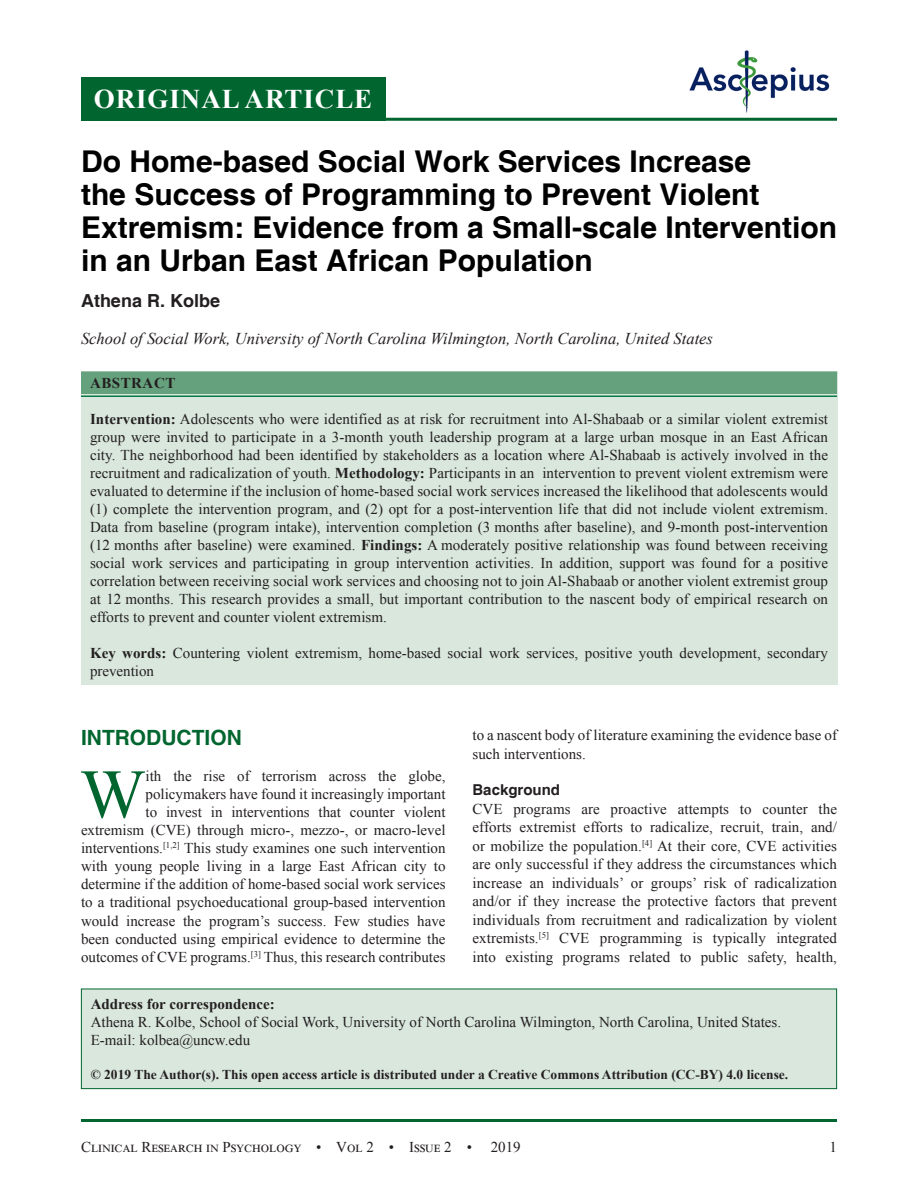
<style>
.page{position:relative;width:918px;height:1188px;background:#fff}
.page>*{position:absolute;margin:0;border:0;box-sizing:border-box;transform-origin:0 0}
.DROP_CAP_TX{font:69.3px "Times New Roman";color:#00652e}
.AT{font:700 30px/33px "Helvetica";color:#000}
.AH{font:700 27px "Times New Roman";letter-spacing:.035em;color:#fff}
.t1{font:700 21px "Helvetica";color:#00652e}
.AU{font:700 18px "Helvetica";color:#231f20}
.AFF{font:italic 16.5px "Times New Roman";color:#231f20}
.ABS{font:15px/18px "Times New Roman";letter-spacing:.005em;color:#231f20;text-align:justify}
.DROP_CAP_TX-2{font:15px/18px "Times New Roman";color:#231f20;text-align:right}
.TX{font:15px/18.5px "Times New Roman";letter-spacing:.005em;color:#231f20;text-align:justify}
.ADD{font:15px/18px "Times New Roman";color:#231f20}
.KWD{font:15px/18px "Times New Roman";color:#231f20}
.t2{font:700 15px "Helvetica";color:#231f20}
.ABSH{font:700 15px "Times New Roman";letter-spacing:.035em;color:#231f20}
.CR{font:700 13.5px "Times New Roman";color:#231f20}
.s1{font-weight:700}
</style>
<div class="page">
<hr style="left:81px;top:1119px;width:756px;height:3px;background:#00652e">
<img style="left:689px;top:50px;width:141px;height:63px">
<div style="left:81px;top:77px;width:304px;height:44px;background:#00652e"></div>
<hr style="left:81px;top:118px;width:756px;height:3px;background:#00652e">
<div style="left:81px;top:371px;width:756px;height:314px;background:#d9e7dd"></div>
<div style="left:81px;top:371px;width:756px;height:23px;background:#66a17d"></div>
<hr style="left:81px;top:395px;width:756px;height:2px;background:#087947">
<div style="left:81px;top:989px;width:756px;height:100px;background:#d9e7dd"></div>
<div style="left:81px;top:989px;width:756px;height:100px;border:1px solid #00652e"></div>
<p class="AH" style="left:94px;top:79px;width:280px">ORIGINAL ARTICLE</p>
<p class="AT" style="left:81px;top:146px;width:758px">Do Home-based Social Work Services Increase<br>the Success of Programming to Prevent Violent Extremism: Evidence from a Small-scale Intervention in an Urban East African Population</p>
<p class="AU" style="left:81px;top:290px;width:141px">Athena R. Kolbe</p>
<p class="AFF" style="left:81px;top:328px;width:634px">School of Social Work, University of North Carolina Wilmington, North Carolina, United States</p>
<p class="ABSH" style="left:90px;top:372px;width:87px">ABSTRACT</p>
<p class="ABS" style="left:90px;top:409px;width:740px"><span class="s1">Intervention:</span> Adolescents who were identified as at risk for recruitment into Al-Shabaab or a similar violent extremist group were invited to participate in a 3-month youth leadership program at a large urban mosque in an East African city. The neighborhood had been identified by stakeholders as a location where Al-Shabaab is actively involved in the recruitment and radicalization of youth. <span class="s1">Methodology:</span> Participants in an intervention to prevent violent extremism were evaluated to determine if the inclusion of home-based social work services increased the likelihood that adolescents would (1) complete the intervention program, and (2) opt for a post-intervention life that did not include violent extremism.<br>Data from baseline (program intake), intervention completion (3 months after baseline), and 9-month post-intervention (12 months after baseline) were examined. <span class="s1">Findings:</span> A moderately positive relationship was found between receiving social work services and participating in group intervention activities. In addition, support was found for a positive correlation between receiving social work services and choosing not to join Al-Shabaab or another violent extremist group at 12 months. This research provides a small, but important contribution to the nascent body of empirical research on efforts to prevent and counter violent extremism.</p>
<p class="KWD" style="left:90px;top:643px;width:740px"><span class="s1">Key words:</span> Countering violent extremism, home-based social work services, positive youth development, secondary prevention</p>
<h1 class="t1" style="left:81px;top:725px;width:162px">INTRODUCTION</h1>
<p class="DROP_CAP_TX" style="left:80px;top:745px;width:67px">W</p>
<p class="DROP_CAP_TX-2" style="left:81px;top:767px;width:366px">ith the rise of terrorism across the globe, policymakers have found it increasingly important<br>to invest in interventions that counter violent extremism (CVE) through micro-, mezzo-, or macro-level interventions.<sup>[1,2]</sup> This study examines one such intervention with young people living in a large East African city to determine if the addition of home-based social work services to a traditional psychoeducational group-based intervention would increase the program’s success. Few studies have been conducted using empirical evidence to determine the outcomes of CVE programs.<sup>[3]</sup> Thus, this research contributes</p>
<p class="DROP_CAP_TX-2" style="left:472px;top:726px;width:366px;line-height:18.5px;text-align:left">to a nascent body of literature examining the evidence base of such interventions.</p>
<h2 class="t2" style="left:472px;top:781px;width:89px">Background</h2>
<p class="TX" style="left:472px;top:799px;width:366px">CVE programs are proactive attempts to counter the efforts extremist efforts to radicalize, recruit, train, and/ or mobilize the population.<sup>[4]</sup> At their core, CVE activities are only successful if they address the circumstances which increase an individuals’ or groups’ risk of radicalization and/or if they increase the protective factors that prevent individuals from recruitment and radicalization by violent extremists.<sup>[5]</sup> CVE programming is typically integrated into existing programs related to public safety, health,</p>
<p class="ADD" style="left:91px;top:994px;width:692px"><span class="s1">Address for correspondence:<br></span>Athena R. Kolbe, School of Social Work, University of North Carolina Wilmington, North Carolina, United States.<br>E-mail: kolbea@uncw.edu</p>
<p class="CR" style="left:91px;top:1065px;width:699px">© 2019 The Author(s). This open access article is distributed under a Creative Commons Attribution (CC-BY) 4.0 license.</p>
<p class="ABS" style="left:81px;top:1137px;width:392px">Clinical Research in Psychology • Vol 2 • Issue 2 •</p>
<p class="ABS" style="left:491px;top:1137px;width:31px">2019</p>
<p class="ABS" style="left:830px;top:1137px;width:9px">1</p>
</div>
